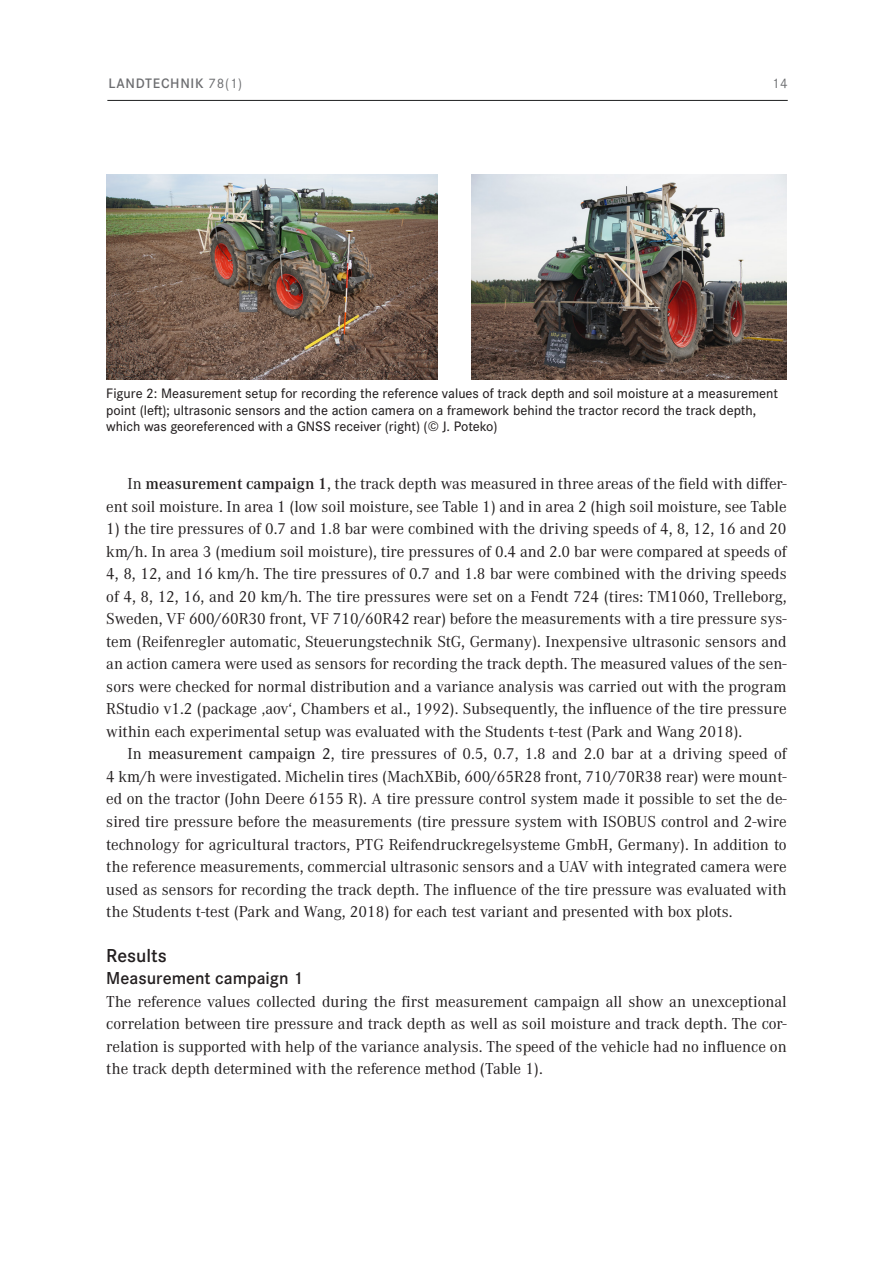
<style>
.page{position:relative;width:893px;height:1263px;background:#fff}
.page>*{position:absolute;margin:0;border:0;box-sizing:border-box;transform-origin:0 0}
._106_Zwischenübersch{font:600 19.5px "Corporate S Pro";color:#231f20}
._106a_Zwischenübersc{font:600 18px "Corporate S Pro";color:#231f20}
._105_Grundtext_mit_E{font:16.5px/22.5px "Corporate A Pro";color:#231f20;text-align:justify}
._105_Grundtext{font:16.5px/22.5px "Corporate A Pro";color:#231f20;text-align:justify}
._107_Bildunterschrif{font:500 14.25px/16.5px "Corporate S Pro";color:#231f20}
.t1{font:14.25px "Corporate S Pro Demi 2";letter-spacing:.05em;color:#6c6d70}
.t2{font:14.25px "Corporate S Pro";color:#6c6d70}
.s1{font-family:"Corporate S Pro Regular 2"}
.s2{font-weight:600}
.s3{font-weight:500}
</style>
<div class="page">
<hr style="left:107px;top:100px;width:681px;height:1px;background:#1d1e1f">
<img style="left:106px;top:174px;width:332px;height:206px">
<img style="left:472px;top:174px;width:315px;height:206px">
<p class="t1" style="left:108px;top:73px;width:135px">LANDTECHNIK <span class="s1">78(1)</span></p>
<p class="t2" style="left:772px;top:73px;width:17px">14</p>
<p class="_107_Bildunterschrif" style="left:106px;top:384px;width:673px">Figure 2: Measurement setup for recording the reference values of track depth and soil moisture at a measurement point (left); ultrasonic sensors and the action camera on a framework behind the tractor record the track depth, which was georeferenced with a GNSS receiver (right) (© J. Poteko)</p>
<p class="_105_Grundtext_mit_E" style="left:106px;top:472px;width:682px;text-align:right">In <span class="s2">measurement campaign 1</span>, the track depth was measured in three areas of the field with differ&shy;ent soil moisture. In area 1 (low soil moisture, see Table 1) and in area 2 (high soil moisture, see Table</p>
<p class="_105_Grundtext_mit_E" style="left:106px;top:517px;width:683px">1) the tire pressures of 0.7 and 1.8 bar were combined with the driving speeds of 4, 8, 12, 16 and 20 km/h. In area 3 (medium soil moisture), tire pressures of 0.4 and 2.0 bar were compared at speeds of 4, 8, 12, and 16 km/h. The tire pressures of 0.7 and 1.8 bar were combined with the driving speeds of 4, 8, 12, 16, and 20 km/h. The tire pressures were set on a Fendt 724 (tires: TM1060, Trelleborg, Sweden, VF 600/60R30 front, VF 710/60R42 rear) before the measurements with a tire pressure sys&shy;tem (Reifenregler automatic, Steuerungstechnik StG, Germany). Inexpensive ultrasonic sensors and an action camera were used as sensors for recording the track depth. The measured values of the sen&shy;sors were checked for normal distribution and a variance analysis was carried out with the program RStudio v1.2 (package ‚aov‘, Chambers et al., 1992). Subsequently, the influence of the tire pressure within each experimental setup was evaluated with the Students t-test (Park and Wang 2018).</p>
<p class="_105_Grundtext_mit_E" style="left:106px;top:742px;width:683px;text-indent:21px">In <span class="s3">measurement campaign 2</span>, tire pressures of 0.5, 0.7, 1.8 and 2.0 bar at a driving speed of 4 km/h were investigated. Michelin tires (MachXBib, 600/65R28 front, 710/70R38 rear) were mount&shy;ed on the tractor (John Deere 6155 R). A tire pressure control system made it possible to set the de&shy;sired tire pressure before the measurements (tire pressure system with ISOBUS control and 2-wire technology for agricultural tractors, PTG Reifendruckregelsysteme GmbH, Germany). In addition to the reference measurements, commercial ultrasonic sensors and a UAV with integrated camera were used as sensors for recording the track depth. The influence of the tire pressure was evaluated with the Students t-test (Park and Wang, 2018) for each test variant and presented with box plots.</p>
<p class="_106_Zwischenübersch" style="left:106px;top:941px;width:62px">Results</p>
<p class="_106a_Zwischenübersc" style="left:106px;top:965px;width:198px">Measurement campaign 1</p>
<p class="_105_Grundtext" style="left:106px;top:989px;width:682px">The reference values collected during the first measurement campaign all show an unexceptional correlation between tire pressure and track depth as well as soil moisture and track depth. The cor&shy;relation is supported with help of the variance analysis. The speed of the vehicle had no influence on the track depth determined with the reference method (Table 1).</p>
</div>
